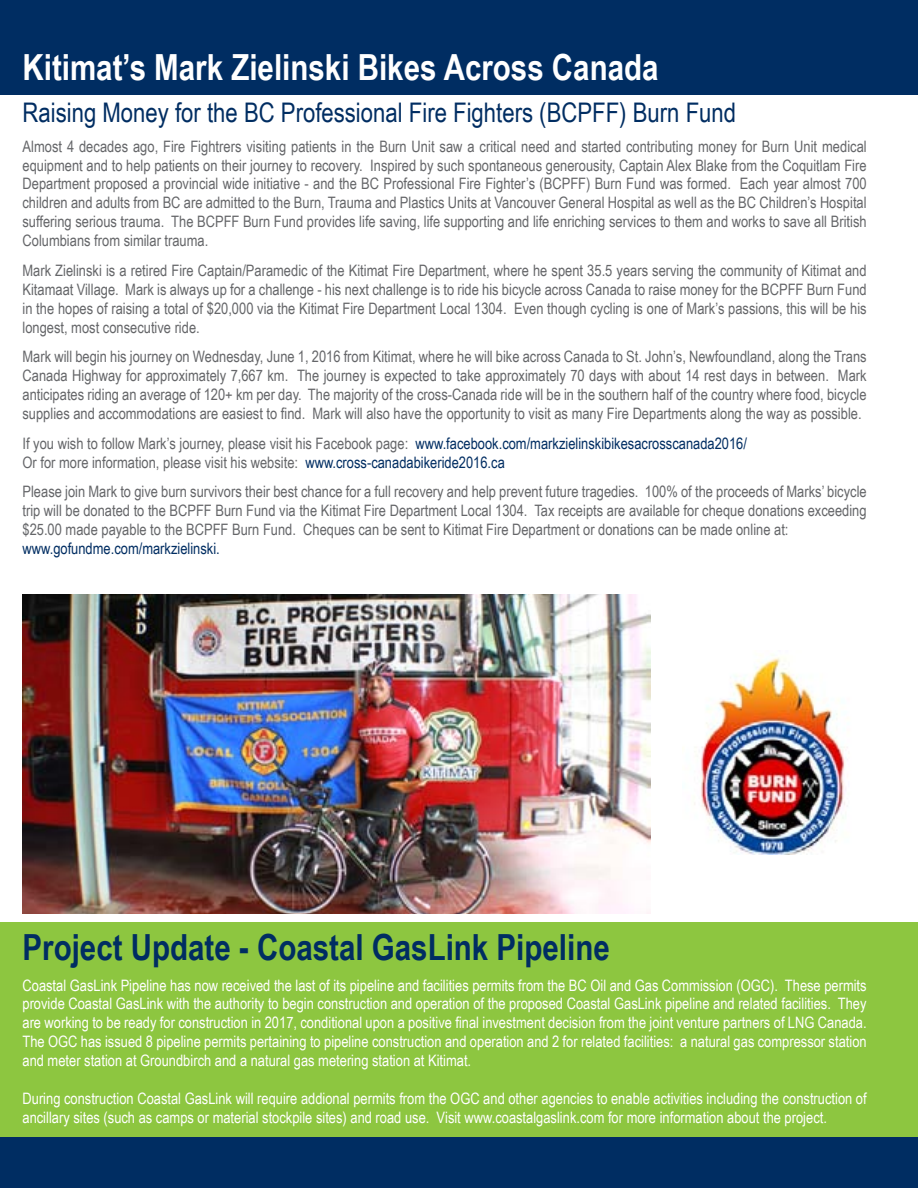
<style>
.page{position:relative;width:918px;height:1188px;background:#fff}
.page>*{position:absolute;margin:0;border:0;box-sizing:border-box;transform-origin:0 0}
.t1{font:700 36px "Arial Narrow";color:#fff}
.t2{font:700 36px "Arial Narrow";color:#002d62}
.t3{font:27px "Arial Narrow";color:#002d62}
.t4{font:15.75px/18.9px "Arial Narrow";color:#656669;text-align:justify}
.t5{font:15.75px/18.9px "Arial Narrow";color:#fff;text-align:justify}
.t6{font:15.75px "Arial Narrow";color:#002d62}
.s1{color:#002d62}
</style>
<div class="page">
<div style="left:0;top:0;width:918px;height:94px;background:#002d62"></div>
<div style="left:0;top:922px;width:918px;height:227px;background:#8dc640"></div>
<div style="left:0;top:1137px;width:918px;height:50px;background:#002d62"></div>
<img style="left:22px;top:594px;width:628px;height:320px">
<img style="left:694px;top:654px;width:152px;height:200px">
<h1 class="t1" style="left:22px;top:40px;width:638px">Kitimat’s Mark Zielinski Bikes Across Canada</h1>
<h2 class="t3" style="left:22px;top:93px;width:715px">Raising Money for the BC Professional Fire Fighters (BCPFF) Burn Fund</h2>
<p class="t4" style="left:22px;top:136px;width:846px">Almost 4 decades ago, Fire Fightrers visiting patients in the Burn Unit saw a critical need and started contributing money for Burn Unit medical equipment and to help patients on their journey to recovery. Inspired by such spontaneous generousity, Captain Alex Blake from the Coquitlam Fire Department proposed a provincial wide initiative - and the BC Professional Fire Fighter’s (BCPFF) Burn Fund was formed. Each year almost 700 children and adults from BC are admitted to the Burn, Trauma and Plastics Units at Vancouver General Hospital as well as the BC Children’s Hospital suffering serious trauma. The BCPFF Burn Fund provides life saving, life supporting and life enriching services to them and works to save all British Columbians from similar trauma.</p>
<p class="t4" style="left:22px;top:260px;width:846px">Mark Zielinski is a retired Fire Captain/Paramedic of the Kitimat Fire Department, where he spent 35.5 years serving the community of Kitimat and Kitamaat Village. Mark is always up for a challenge - his next challenge is to ride his bicycle across Canada to raise money for the BCPFF Burn Fund in the hopes of raising a total of $20,000 via the Kitimat Fire Department Local 1304. Even though cycling is one of Mark’s passions, this will be his longest, most consecutive ride.</p>
<p class="t4" style="left:22px;top:347px;width:846px">Mark will begin his journey on Wednesday, June 1, 2016 from Kitimat, where he will bike across Canada to St. John’s, Newfoundland, along the Trans Canada Highway for approximately 7,667 km. The journey is expected to take approximately 70 days with about 14 rest days in between. Mark anticipates riding an average of 120+ km per day. The majority of the cross-Canada ride will be in the southern half of the country where food, bicycle supplies and accommodations are easiest to find. Mark will also have the opportunity to visit as many Fire Departments along the way as possible.</p>
<p class="t4" style="left:22px;top:433px;width:726px">If you wish to follow Mark’s journey, please visit his Facebook page: <span class="s1">www.facebook.com/markzielinskibikesacrosscanada2016/<br></span>Or for more information, please visit his website: <span class="s1">www.cross-canadabikeride2016.ca</span></p>
<p class="t4" style="left:22px;top:482px;width:846px">Please join Mark to give burn survivors their best chance for a full recovery and help prevent future tragedies. 100% of the proceeds of Marks’ bicycle trip will be donated to the BCPFF Burn Fund via the Kitimat Fire Department Local 1304. Tax receipts are available for cheque donations exceeding $25.00 made payable to the BCPFF Burn Fund. Cheques can be sent to Kitimat Fire Department or donations can be made online at:</p>
<p class="t6" style="left:22px;top:537px;width:199px">www.gofundme.com/markzielinski.</p>
<h1 class="t2" style="left:22px;top:920px;width:589px">Project Update - Coastal GasLink Pipeline</h1>
<p class="t5" style="left:22px;top:975px;width:846px">Coastal GasLink Pipeline has now received the last of its pipeline and facilities permits from the BC Oil and Gas Commission (OGC). These permits provide Coastal GasLink with the authority to begin construction and operation of the proposed Coastal GasLink pipeline and related facilities. They are working to be ready for construction in 2017, conditional upon a positive final investment decision from the joint venture partners of LNG Canada.<br>The OGC has issued 8 pipeline permits pertaining to pipeline construction and operation and 2 for related facilities: a natural gas compressor station and meter station at Groundbirch and a natural gas metering station at Kitimat.</p>
<p class="t5" style="left:22px;top:1088px;width:846px">During construction Coastal GasLink will require addional permits from the OGC and other agencies to enable activities including the construction of ancillary sites (such as camps or material stockpile sites) and road use. Visit www.coastalgaslink.com for more information about the project.</p>
</div>
